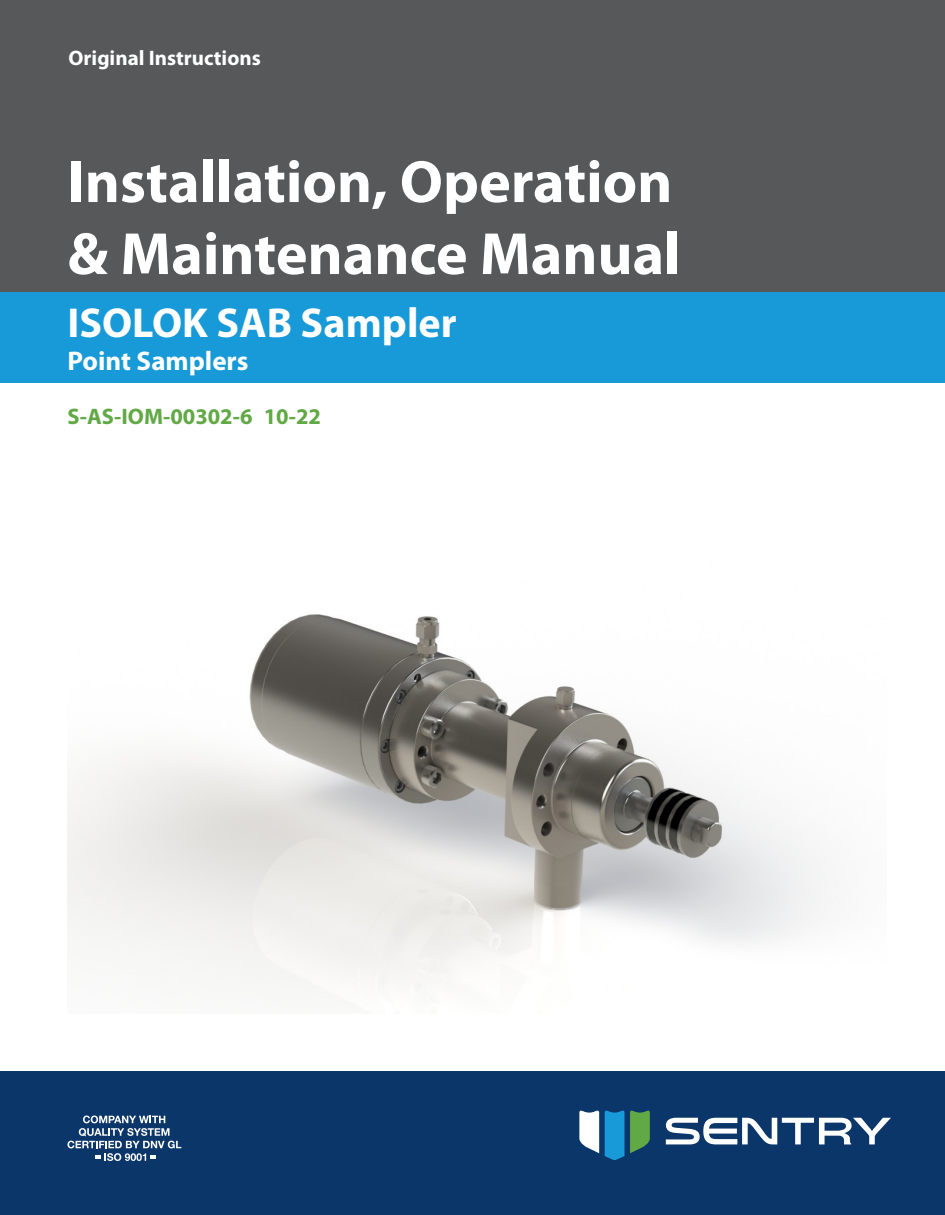
<style>
.page{position:relative;width:945px;height:1215px;background:#fff}
.page>*{position:absolute;margin:0;border:0;box-sizing:border-box;transform-origin:0 0}
.x_-_Title{font:700 60px/72px "Myriad Pro";color:#fff}
.x_-_Product_Name{font:700 42px "Myriad Pro";color:#fff}
.x_-_Model_Name_Numbe{font:700 27px "Myriad Pro";color:#fff}
.x_-_Product_Number_R{font:700 22.5px "Myriad Pro";color:#61a945}
.t1{font:700 21px "Myriad Pro";color:#fff}
</style>
<div class="page">
<div style="left:0;top:1072px;width:945px;height:143px;background:#0b366a"></div>
<div style="left:0;top:0;width:945px;height:294px;background:#57585a"></div>
<svg style="left:605px;top:1111px;width:45px;height:49px"></svg>
<svg style="left:579px;top:1111px;width:20px;height:42px"></svg>
<svg style="left:666px;top:1118px;width:225px;height:26px"></svg>
<svg style="left:68px;top:1116px;width:113px;height:45px"></svg>
<div style="left:0;top:292px;width:945px;height:66px;background:#179ad7"></div>
<div style="left:0;top:335px;width:945px;height:48px;background:#179ad7"></div>
<img style="left:68px;top:614px;width:762px;height:393px">
<p class="t1" style="left:68px;top:44px;width:194px">Original Instructions</p>
<p class="x_-_Title" style="left:68px;top:144px;width:615px">Installation, Operation &amp; Maintenance Manual</p>
<p class="x_-_Product_Name" style="left:68px;top:296px;width:391px">ISOLOK SAB Sampler</p>
<p class="x_-_Model_Name_Numbe" style="left:68px;top:343px;width:183px">Point Samplers</p>
<p class="x_-_Product_Number_R" style="left:68px;top:401px;width:255px">S-AS-IOM-00302-6 10-22</p>
</div>
